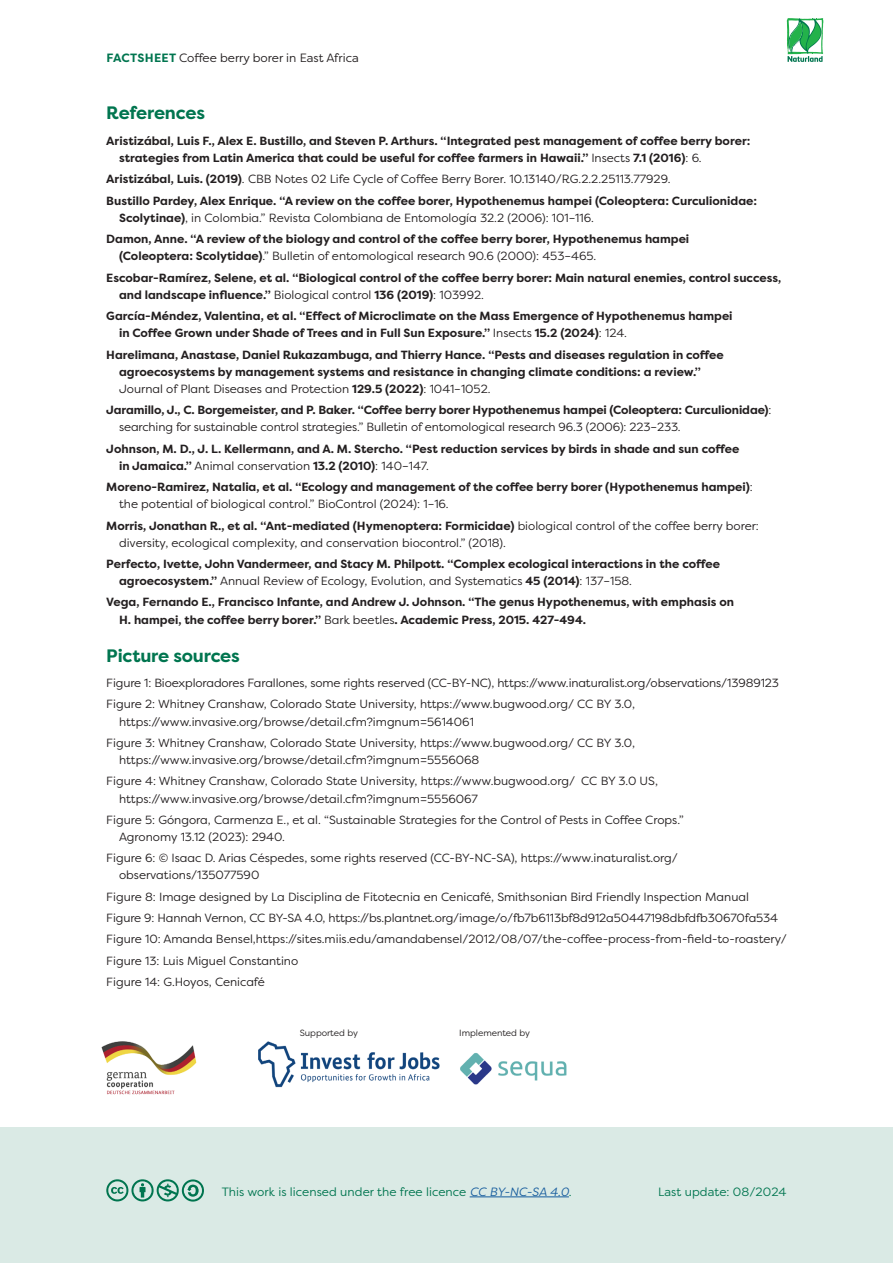
<style>
.page{position:relative;width:893px;height:1263px;background:#fff}
.page>*{position:absolute;margin:0;border:0;box-sizing:border-box;transform-origin:0 0}
.Sub-HL_12_14{font:700 18px "Filson Pro";letter-spacing:-.01em;color:#00754f}
.Abbinder_8_10{font:12px "Filson Pro";letter-spacing:.005em;color:#00754f}
.t1{font:12px "Filson Pro";color:#231f20}
.Text_Literatur_8_12{font:700 11.85px/17.1px "Filson Pro";color:#231f20}
.Text_Literatur_8_12-2{font:11.85px/17.1px "Filson Pro";color:#231f20}
.Fließtext{font:9px "Filson Pro";letter-spacing:-.005em;color:#231f20}
.s1{font-weight:700;color:#00754f}
.s2{font-weight:400}
.s3{font-weight:700}
.s4{font-style:italic;color:#175d9e}
</style>
<div class="page">
<svg style="left:787px;top:18px;width:37px;height:44px"></svg>
<img style="left:101px;top:1041px;width:466px;height:54px">
<div style="left:0;top:1128px;width:893px;height:135px;background:#daeae5"></div>
<hr style="left:470px;top:1196px;width:99px;height:1px;background:#175d9e">
<svg style="left:106px;top:1179px;width:98px;height:22px"></svg>
<p class="t1" style="left:106px;top:50px;width:254px"><span class="s1">FACTSHEET</span> Coffee berry borer in East Africa</p>
<p class="Sub-HL_12_14" style="left:106px;top:102px;width:100px">References</p>
<p class="Text_Literatur_8_12" style="left:119px;top:132px;width:633px;text-indent:-13px">Aristizábal, Luis F., Alex E. Bustillo, and Steven P. Arthurs. “Integrated pest management of coffee berry borer: strategies from Latin America that could be useful for coffee farmers in Hawaii.” <span class="s2">Insects</span> 7.1 (2016)<span class="s2">: 6.</span></p>
<p class="Text_Literatur_8_12-2" style="left:106px;top:170px;width:566px"><span class="s3">Aristizábal, Luis. (2019)</span>. CBB Notes 02 Life Cycle of Coffee Berry Borer. 10.13140/RG.2.2.25113.77929.</p>
<p class="Text_Literatur_8_12" style="left:119px;top:192px;width:640px;text-indent:-13px">Bustillo Pardey, Alex Enrique. “A review on the coffee borer, Hypothenemus hampei (Coleoptera: Curculionidae:<br>Scolytinae)<span class="s2">, in Colombia.” Revista Colombiana de Entomología 32.2 (2006): 101–116.</span></p>
<p class="Text_Literatur_8_12" style="left:119px;top:231px;width:572px;text-indent:-13px">Damon, Anne. “A review of the biology and control of the coffee berry borer, Hypothenemus hampei (Coleoptera: Scolytidae)<span class="s2">.” Bulletin of entomological research 90.6 (2000): 453–465.</span></p>
<p class="Text_Literatur_8_12" style="left:119px;top:269px;width:664px;text-indent:-13px">Escobar-Ramírez, Selene, et al. “Biological control of the coffee berry borer: Main natural enemies, control success, and landscape influence.” <span class="s2">Biological control</span> 136 (2019)<span class="s2">: 103992.</span></p>
<p class="Text_Literatur_8_12" style="left:119px;top:308px;width:615px;text-indent:-13px">García-Méndez, Valentina, et al. “Effect of Microclimate on the Mass Emergence of Hypothenemus hampei in Coffee Grown under Shade of Trees and in Full Sun Exposure.” <span class="s2">Insects</span> 15.2 (2024)<span class="s2">: 124.</span></p>
<p class="Text_Literatur_8_12" style="left:119px;top:346px;width:606px;text-indent:-13px">Harelimana, Anastase, Daniel Rukazambuga, and Thierry Hance. “Pests and diseases regulation in coffee agroecosystems by management systems and resistance in changing climate conditions: a review.”<br><span class="s2">Journal of Plant Diseases and Protection</span> 129.5 (2022)<span class="s2">: 1041–1052.</span></p>
<p class="Text_Literatur_8_12" style="left:119px;top:402px;width:654px;text-indent:-13px">Jaramillo, J., C. Borgemeister, and P. Baker. “Coffee berry borer Hypothenemus hampei (Coleoptera: Curculionidae)<span class="s2">: searching for sustainable control strategies.” Bulletin of entomological research 96.3 (2006): 223–233.</span></p>
<p class="Text_Literatur_8_12" style="left:119px;top:440px;width:622px;text-indent:-13px">Johnson, M. D., J. L. Kellermann, and A. M. Stercho. “Pest reduction services by birds in shade and sun coffee in Jamaica.” <span class="s2">Animal conservation</span> 13.2 (2010)<span class="s2">: 140–147.</span></p>
<p class="Text_Literatur_8_12" style="left:119px;top:478px;width:635px;text-indent:-13px">Moreno-Ramirez, Natalia, et al. “Ecology and management of the coffee berry borer (Hypothenemus hampei)<span class="s2">: the potential of biological control.” BioControl (2024): 1–16.</span></p>
<p class="Text_Literatur_8_12-2" style="left:119px;top:516px;width:641px;text-indent:-13px"><span class="s3">Morris, Jonathan R., et al. “Ant-mediated (Hymenoptera: Formicidae)</span> biological control of the coffee berry borer: diversity, ecological complexity, and conservation biocontrol.” (2018).</p>
<p class="Text_Literatur_8_12" style="left:119px;top:555px;width:602px;text-indent:-13px">Perfecto, Ivette, John Vandermeer, and Stacy M. Philpott. “Complex ecological interactions in the coffee agroecosystem.” <span class="s2">Annual Review of Ecology, Evolution, and Systematics</span> 45 (2014)<span class="s2">: 137–158.</span></p>
<p class="Text_Literatur_8_12" style="left:119px;top:594px;width:617px;text-indent:-13px">Vega, Fernando E., Francisco Infante, and Andrew J. Johnson. “The genus Hypothenemus, with emphasis on<br>H. hampei, the coffee berry borer.” <span class="s2">Bark beetles</span>. Academic Press, 2015. 427-494.</p>
<p class="Sub-HL_12_14" style="left:106px;top:644px;width:135px">Picture sources</p>
<p class="Text_Literatur_8_12-2" style="left:106px;top:674px;width:674px">Figure 1: Bioexploradores Farallones, some rights reserved (CC-BY-NC), https://www.inaturalist.org/observations/13989123</p>
<p class="Text_Literatur_8_12-2" style="left:119px;top:695px;width:517px;text-indent:-13px">Figure 2: Whitney Cranshaw, Colorado State University, https://www.bugwood.org/ CC BY 3.0, https://www.invasive.org/browse/detail.cfm?imgnum=5614061</p>
<p class="Text_Literatur_8_12-2" style="left:119px;top:734px;width:517px;text-indent:-13px">Figure 3: Whitney Cranshaw, Colorado State University, https://www.bugwood.org/ CC BY 3.0, https://www.invasive.org/browse/detail.cfm?imgnum=5556068</p>
<p class="Text_Literatur_8_12-2" style="left:119px;top:772px;width:540px;text-indent:-13px">Figure 4: Whitney Cranshaw, Colorado State University, https://www.bugwood.org/ CC BY 3.0 US, https://www.invasive.org/browse/detail.cfm?imgnum=5556067</p>
<p class="Text_Literatur_8_12-2" style="left:119px;top:811px;width:566px;text-indent:-13px">Figure 5: Góngora, Carmenza E., et al. “Sustainable Strategies for the Control of Pests in Coffee Crops.”<br>Agronomy 13.12 (2023): 2940.</p>
<p class="Text_Literatur_8_12-2" style="left:119px;top:849px;width:560px;text-indent:-13px">Figure 6: © Isaac D. Arias Céspedes, some rights reserved (CC-BY-NC-SA), https://www.inaturalist.org/ observations/135077590</p>
<p class="Text_Literatur_8_12-2" style="left:106px;top:888px;width:644px">Figure 8: Image designed by La Disciplina de Fitotecnia en Cenicafé, Smithsonian Bird Friendly Inspection Manual</p>
<p class="Text_Literatur_8_12-2" style="left:106px;top:909px;width:673px">Figure 9: Hannah Vernon, CC BY-SA 4.0, https://bs.plantnet.org/image/o/fb7b6113bf8d912a50447198dbfdfb30670fa534</p>
<p class="Text_Literatur_8_12-2" style="left:106px;top:930px;width:682px">Figure 10: Amanda Bensel,https://sites.miis.edu/amandabensel/2012/08/07/the-coffee-process-from-field-to-roastery/</p>
<p class="Text_Literatur_8_12-2" style="left:106px;top:952px;width:193px">Figure 13: Luis Miguel Constantino</p>
<p class="Text_Literatur_8_12-2" style="left:106px;top:973px;width:160px">Figure 14: G.Hoyos, Cenicafé</p>
<p class="Fließtext" style="left:300px;top:1027px;width:60px">Supported by</p>
<p class="Fließtext" style="left:459px;top:1027px;width:72px">Implemented by</p>
<p class="Abbinder_8_10" style="left:222px;top:1183px;width:351px">This work is licensed under the free licence <span class="s4">CC BY-NC-SA 4.0</span>.</p>
<p class="Abbinder_8_10" style="left:658px;top:1183px;width:130px">Last update: 08/2024</p>
</div>
